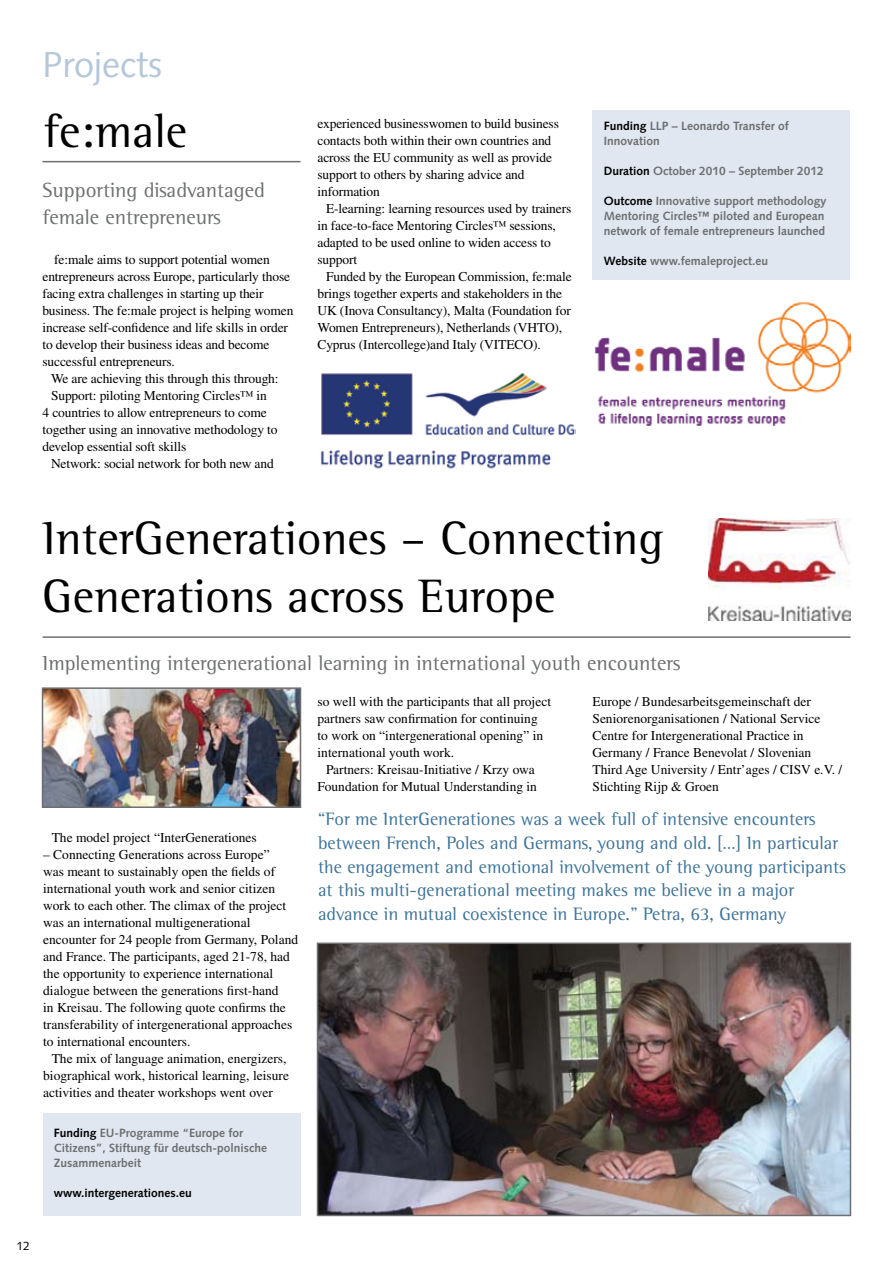
<style>
.page{position:relative;width:893px;height:1263px;background:#fff}
.page>*{position:absolute;margin:0;border:0;box-sizing:border-box;transform-origin:0 0}
.t1{font:48px/57.6px "Rotis Semi Serif";color:#000}
.t2{font:36px "Syntax";color:#b6c7da}
.t3{font:21px/27px "Rotis Semi Serif";color:#6d6f71}
.t4{font:18.45px/23.7px "Rotis Semi Serif";color:#3e7397}
.t5{font:13.5px/17px "Times";letter-spacing:-.01em;color:#000}
.t6{font:700 12px/15px "Syntax";color:#6d6f71}
.t7{font:700 12px "Syntax";color:#000}
.t8{font:12px "Syntax";color:#000}
.s1{color:#000}
</style>
<div class="page">
<hr style="left:43px;top:161px;width:257px;height:1px;background:#6d6f71">
<div style="left:592px;top:110px;width:258px;height:170px;background:#e1e7f0"></div>
<img style="left:594px;top:302px;width:256px;height:124px">
<img style="left:320px;top:373px;width:255px;height:96px">
<img style="left:320px;top:945px;width:528px;height:268px">
<div style="left:317px;top:942px;width:534px;height:274px;border:2px solid #6d6f71"></div>
<img style="left:45px;top:690px;width:253px;height:115px">
<div style="left:42px;top:687px;width:259px;height:121px;border:2px solid #6d6f71"></div>
<img style="left:709px;top:518px;width:141px;height:102px">
<div style="left:43px;top:1113px;width:257px;height:102px;background:#e1e7f0"></div>
<hr style="left:43px;top:636px;width:807px;height:2px;background:#6d6f71">
<h2 class="t2" style="left:43px;top:43px;width:121px">Projects</h2>
<h1 class="t1" style="left:43px;top:101px;width:146px">fe:male</h1>
<h3 class="t3" style="left:43px;top:177px;width:224px">Supporting disadvantaged female entrepreneurs</h3>
<p class="t5" style="left:43px;top:251px;width:252px;text-indent:12px">fe:male aims to support potential women entrepreneurs across Europe, particularly those facing extra challenges in starting up their business. The fe:male project is helping women increase self-confidence and life skills in order to develop their business ideas and become successful entrepreneurs.</p>
<p class="t5" style="left:51px;top:370px;width:229px">We are achieving this through this through:</p>
<p class="t5" style="left:51px;top:387px;width:217px">Support: piloting Mentoring Circles™ in</p>
<p class="t5" style="left:43px;top:404px;width:226px">4 countries to allow entrepreneurs to come</p>
<p class="t5" style="left:43px;top:421px;width:237px">together using an innovative methodology to</p>
<p class="t5" style="left:43px;top:438px;width:145px">develop essential soft skills</p>
<p class="t5" style="left:51px;top:455px;width:224px">Network: social network for both new and</p>
<p class="t5" style="left:317px;top:114px;width:243px">experienced businesswomen to build business contacts both within their own countries and across the EU community as well as provide support to others by sharing advice and information</p>
<p class="t5" style="left:317px;top:200px;width:255px;text-indent:9px">E-learning: learning resources used by trainers in face-to-face Mentoring Circles™ sessions, adapted to be used online to widen access to support</p>
<p class="t5" style="left:317px;top:268px;width:256px;text-indent:9px">Funded by the European Commission, fe:male brings together experts and stakeholders in the UK (Inova Consultancy), Malta (Foundation for Women Entrepreneurs), Netherlands (VHTO), Cyprus (Intercollege)and Italy (VITECO).</p>
<p class="t6" style="left:604px;top:118px;width:186px"><span class="s1">Funding</span> LLP – Leonardo Transfer of<br>Innovation</p>
<p class="t6" style="left:604px;top:163px;width:222px"><span class="s1">Duration</span> October 2010 – September 2012</p>
<p class="t6" style="left:604px;top:193px;width:224px"><span class="s1">Outcome</span> Innovative support methodology<br>Mentoring Circles™ piloted and European network of female entrepreneurs launched</p>
<p class="t6" style="left:604px;top:253px;width:166px"><span class="s1">Website</span> www.femaleproject.eu</p>
<h1 class="t1" style="left:43px;top:509px;width:622px">InterGenerationes – Connecting<br>Generations across Europe</h1>
<h3 class="t3" style="left:43px;top:649px;width:640px">Implementing intergenerational learning in international youth encounters</h3>
<p class="t5" style="left:52px;top:829px;width:207px">The model project “InterGenerationes</p>
<p class="t5" style="left:43px;top:846px;width:256px">– Connecting Generations across Europe”<br>was meant to sustainably open the fields of international youth work and senior citizen work to each other. The climax of the project was an international multigenerational encounter for 24 people from Germany, Poland and France. The participants, aged 21-78, had the opportunity to experience international dialogue between the generations first-hand<br>in Kreisau. The following quote confirms the transferability of intergenerational approaches to international encounters.</p>
<p class="t5" style="left:43px;top:1050px;width:247px;text-indent:9px">The mix of language animation, energizers, biographical work, historical learning, leisure activities and theater workshops went over</p>
<p class="t6" style="left:54px;top:1126px;width:215px"><span class="s1">Funding</span> EU-Programme “Europe for<br>Citizens”, Stiftung für deutsch-polnische<br>Zusammenarbeit</p>
<p class="t7" style="left:54px;top:1186px;width:140px">www.intergenerationes.eu</p>
<p class="t5" style="left:317px;top:693px;width:235px">so well with the participants that all project partners saw confirmation for continuing to work on “intergenerational opening” in international youth work.</p>
<p class="t5" style="left:317px;top:761px;width:221px;text-align:center">Partners: Kreisau-Initiative / Krzyżowa<br>Foundation for Mutual Understanding in</p>
<p class="t4" style="left:318px;top:807px;width:529px">“For me InterGenerationes was a week full of intensive encounters between French, Poles and Germans, young and old. […] In particular the engagement and emotional involvement of the young participants at this multi-generational meeting makes me believe in a major advance in mutual coexistence in Europe.” Petra, 63, Germany</p>
<p class="t5" style="left:592px;top:693px;width:251px">Europe / Bundesarbeitsgemeinschaft der Seniorenorganisationen / National Service Centre for Intergenerational Practice in Germany / France Benevolat / Slovenian Third Age University / Entr’ages / CISV e.V. / Stichting Rijp &amp; Groen</p>
<p class="t8" style="left:17px;top:1239px;width:15px">12</p>
</div>
